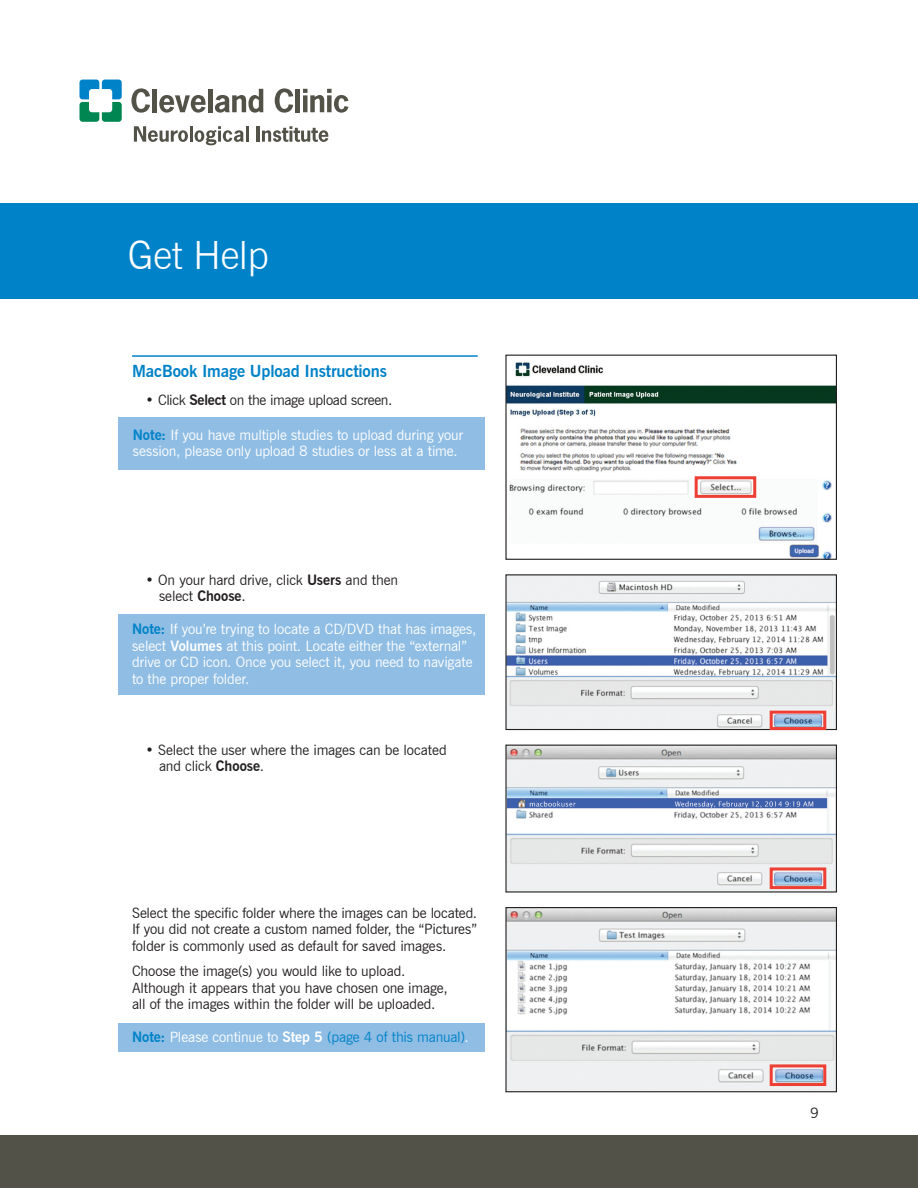
<style>
.page{position:relative;width:918px;height:1188px;background:#fff}
.page>*{position:absolute;margin:0;border:0;box-sizing:border-box;transform-origin:0 0}
.Banner_headings{font:300 39px "News Gothic BT";letter-spacing:-.01em;color:#fff}
.highlighted_area{font:700 16.5px "News Gothic BT";letter-spacing:-.01em;color:#0082c8}
.Body_text{font:14.25px/16.5px "News Gothic BT";letter-spacing:-.01em;color:#231f20}
.Body_text-2{font:14.25px/16.5px "News Gothic BT";letter-spacing:-.01em;color:#fff}
.Body_text-3{font:14.25px "News Gothic BT";letter-spacing:-.01em;color:#0082c8}
.s1{font-weight:700}
.s2{font-weight:700;color:#0082c8}
.s3{color:#fff}
.s4{font-weight:700;color:#fff}
</style>
<div class="page">
<div style="left:0;top:203px;width:918px;height:95px;background:#0082c8"></div>
<svg style="left:131px;top:88px;width:19px;height:25px"></svg>
<div style="left:152px;top:89px;width:5px;height:23px;background:#535249"></div>
<svg style="left:159px;top:95px;width:47px;height:18px"></svg>
<hr style="left:208px;top:89px;width:4px;height:23px;background:#535249">
<svg style="left:215px;top:89px;width:48px;height:24px"></svg>
<svg style="left:275px;top:88px;width:18px;height:25px"></svg>
<hr style="left:296px;top:89px;width:4px;height:23px;background:#535249">
<svg style="left:303px;top:89px;width:45px;height:24px"></svg>
<svg style="left:79px;top:80px;width:43px;height:42px"></svg>
<svg style="left:134px;top:126px;width:54px;height:16px"></svg>
<hr style="left:190px;top:126px;width:3px;height:16px;background:#535249">
<svg style="left:195px;top:126px;width:53px;height:19px"></svg>
<hr style="left:257px;top:126px;width:3px;height:16px;background:#535249">
<svg style="left:262px;top:126px;width:66px;height:16px"></svg>
<div style="left:118px;top:614px;width:367px;height:80px;background:#8fbde4"></div>
<div style="left:118px;top:1023px;width:367px;height:29px;background:#8fbde4"></div>
<div style="left:0;top:1136px;width:918px;height:52px;background:#535249"></div>
<hr style="left:132px;top:355px;width:346px;height:2px;background:#0082c8">
<img style="left:507px;top:361px;width:328px;height:197px">
<div style="left:505px;top:355px;width:332px;height:205px;border:1px solid #231f20"></div>
<div style="left:695px;top:476px;width:61px;height:22px;border:3px solid #ee3f34"></div>
<img style="left:507px;top:576px;width:328px;height:152px">
<div style="left:505px;top:574px;width:332px;height:156px;border:1px solid #231f20"></div>
<div style="left:770px;top:711px;width:56px;height:19px;border:3px solid #ee3f34"></div>
<img style="left:507px;top:747px;width:328px;height:144px">
<div style="left:505px;top:745px;width:332px;height:148px;border:1px solid #231f20"></div>
<div style="left:770px;top:867px;width:56px;height:22px;border:3px solid #ee3f34"></div>
<img style="left:507px;top:909px;width:328px;height:181px">
<div style="left:505px;top:907px;width:332px;height:185px;border:1px solid #231f20"></div>
<div style="left:770px;top:1064px;width:56px;height:22px;border:3px solid #ee3f34"></div>
<div style="left:118px;top:418px;width:367px;height:52px;background:#8fbde4"></div>
<p class="Banner_headings" style="left:128px;top:231px;width:142px">Get Help</p>
<p class="highlighted_area" style="left:132px;top:361px;width:256px">MacBook Image Upload Instructions</p>
<p class="Body_text" style="left:146px;top:391px;width:248px">• Click <span class="s1">Select</span> on the image upload screen.</p>
<p class="Body_text-2" style="left:133px;top:426px;width:332px"><span class="s2">Note:</span> If you have multiple studies to upload during your session, please only upload 8 studies or less at a time.</p>
<p class="Body_text" style="left:159px;top:571px;width:241px;text-indent:-14px">• On your hard drive, click <span class="s1">Users</span> and then select <span class="s1">Choose</span>.</p>
<p class="Body_text-2" style="left:132px;top:621px;width:346px"><span class="s2">Note:</span> If you’re trying to locate a CD/DVD that has images, select <span class="s1">Volumes</span> at this point. Locate either the “external” drive or CD icon. Once you select it, you need to navigate to the proper folder.</p>
<p class="Body_text" style="left:159px;top:741px;width:289px;text-indent:-14px">• Select the user where the images can be located and click <span class="s1">Choose</span>.</p>
<p class="Body_text" style="left:132px;top:904px;width:347px;text-align:justify">Select the specific folder where the images can be located.<br>If you did not create a custom named folder, the “Pictures” folder is commonly used as default for saved images.</p>
<p class="Body_text" style="left:132px;top:963px;width:317px">Choose the image(s) you would like to upload.<br>Although it appears that you have chosen one image, all of the images within the folder will be uploaded.</p>
<p class="Body_text-3" style="left:132px;top:1028px;width:338px"><span class="s1">Note:</span> <span class="s3">Please continue to</span> <span class="s4">Step 5</span> (page 4 of this manual)<span class="s3">.</span></p>
<p class="Body_text" style="left:810px;top:1104px;width:10px">9</p>
</div>
